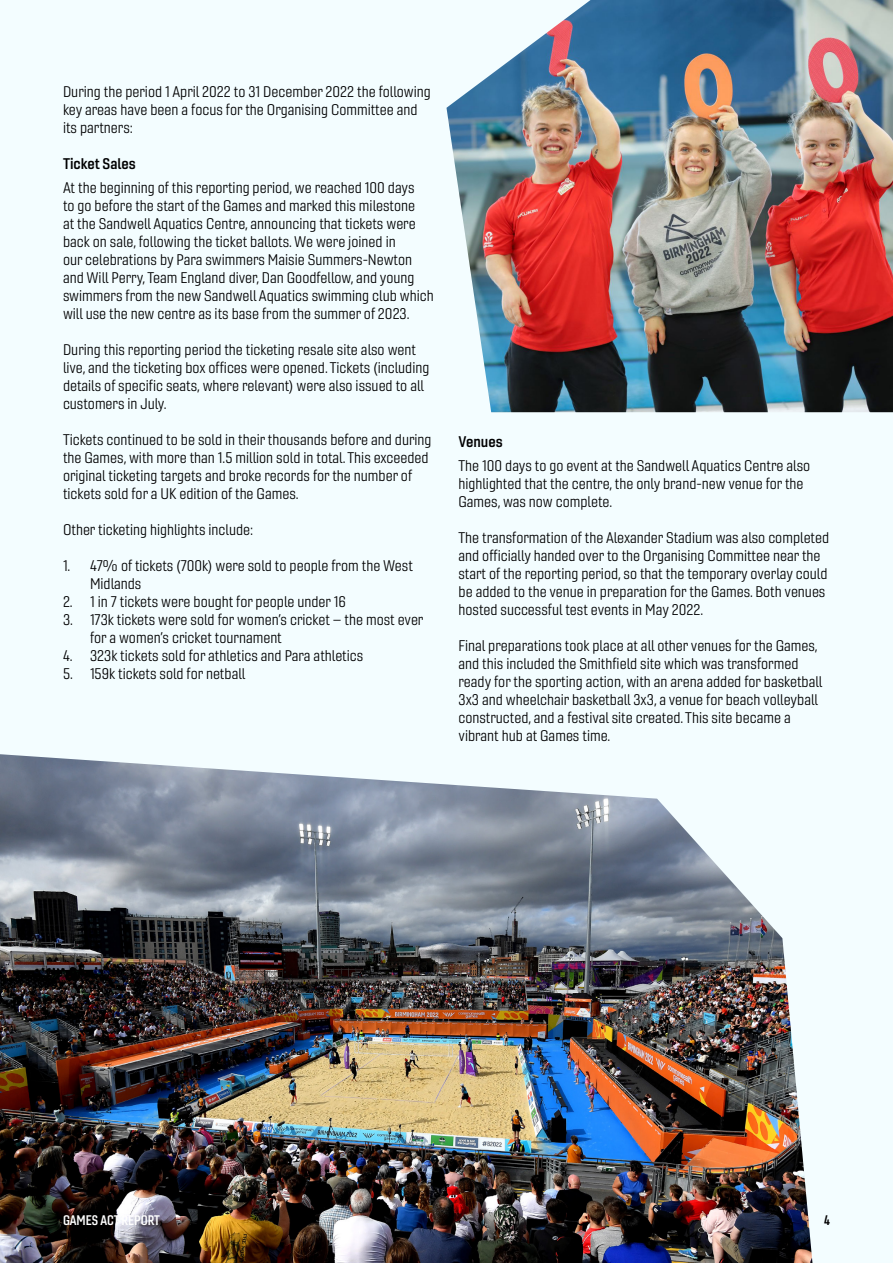
<style>
.page{position:relative;width:893px;height:1263px;background:#f3fdff}
.page>*{position:absolute;margin:0;border:0;box-sizing:border-box;transform-origin:0 0}
.t1{font:15px/18px "Gineso Nor Boo";color:#000}
.t2{font:15px "Gineso Nor Dem";color:#000}
.t3{font:13.5px "Gineso Con Dem";color:#fff}
.t4{font:13.5px "Gineso Con Dem";color:#000}
</style>
<div class="page">
<img style="left:446px;top:0;width:447px;height:412px">
<img style="left:0;top:754px;width:812px;height:509px">
<p class="t1" style="left:63px;top:82px;width:369px">During the period 1 April 2022 to 31 December 2022 the following key areas have been a focus for the Organising Committee and its partners:</p>
<p class="t2" style="left:63px;top:154px;width:74px">Ticket Sales</p>
<p class="t1" style="left:63px;top:178px;width:372px">At the beginning of this reporting period, we reached 100 days<br>to go before the start of the Games and marked this milestone<br>at the Sandwell Aquatics Centre, announcing that tickets were back on sale, following the ticket ballots. We were joined in<br>our celebrations by Para swimmers Maisie Summers-Newton and Will Perry, Team England diver, Dan Goodfellow, and young swimmers from the new Sandwell Aquatics swimming club which will use the new centre as its base from the summer of 2023.</p>
<p class="t1" style="left:63px;top:340px;width:368px">During this reporting period the ticketing resale site also went live, and the ticketing box offices were opened. Tickets (including details of specific seats, where relevant) were also issued to all customers in July.</p>
<p class="t1" style="left:63px;top:430px;width:370px">Tickets continued to be sold in their thousands before and during the Games, with more than 1.5 million sold in total. This exceeded original ticketing targets and broke records for the number of tickets sold for a UK edition of the Games.</p>
<p class="t1" style="left:63px;top:520px;width:192px">Other ticketing highlights include:</p>
<p class="t1" style="left:90px;top:556px;width:324px;text-indent:-27px">1. 47% of tickets (700k) were sold to people from the West<br>Midlands</p>
<p class="t1" style="left:63px;top:592px;width:284px">2. 1 in 7 tickets were bought for people under 16</p>
<p class="t1" style="left:90px;top:610px;width:335px;text-indent:-27px">3. 173k tickets were sold for women’s cricket – the most ever for a women’s cricket tournament</p>
<p class="t1" style="left:63px;top:646px;width:302px">4. 323k tickets sold for athletics and Para athletics</p>
<p class="t1" style="left:63px;top:664px;width:184px">5. 159k tickets sold for netball</p>
<p class="t2" style="left:458px;top:432px;width:46px">Venues</p>
<p class="t1" style="left:458px;top:457px;width:353px">The 100 days to go event at the Sandwell Aquatics Centre also highlighted that the centre, the only brand-new venue for the<br>Games, was now complete.</p>
<p class="t1" style="left:458px;top:529px;width:372px">The transformation of the Alexander Stadium was also completed and officially handed over to the Organising Committee near the start of the reporting period, so that the temporary overlay could be added to the venue in preparation for the Games. Both venues hosted successful test events in May 2022.</p>
<p class="t1" style="left:458px;top:637px;width:365px">Final preparations took place at all other venues for the Games, and this included the Smithfield site which was transformed ready for the sporting action, with an arena added for basketball 3x3 and wheelchair basketball 3x3, a venue for beach volleyball constructed, and a festival site created. This site became a vibrant hub at Games time.</p>
<p class="t3" style="left:63px;top:1211px;width:98px">GAMES ACT REPORT</p>
<p class="t4" style="left:824px;top:1211px;width:7px">4</p>
</div>
